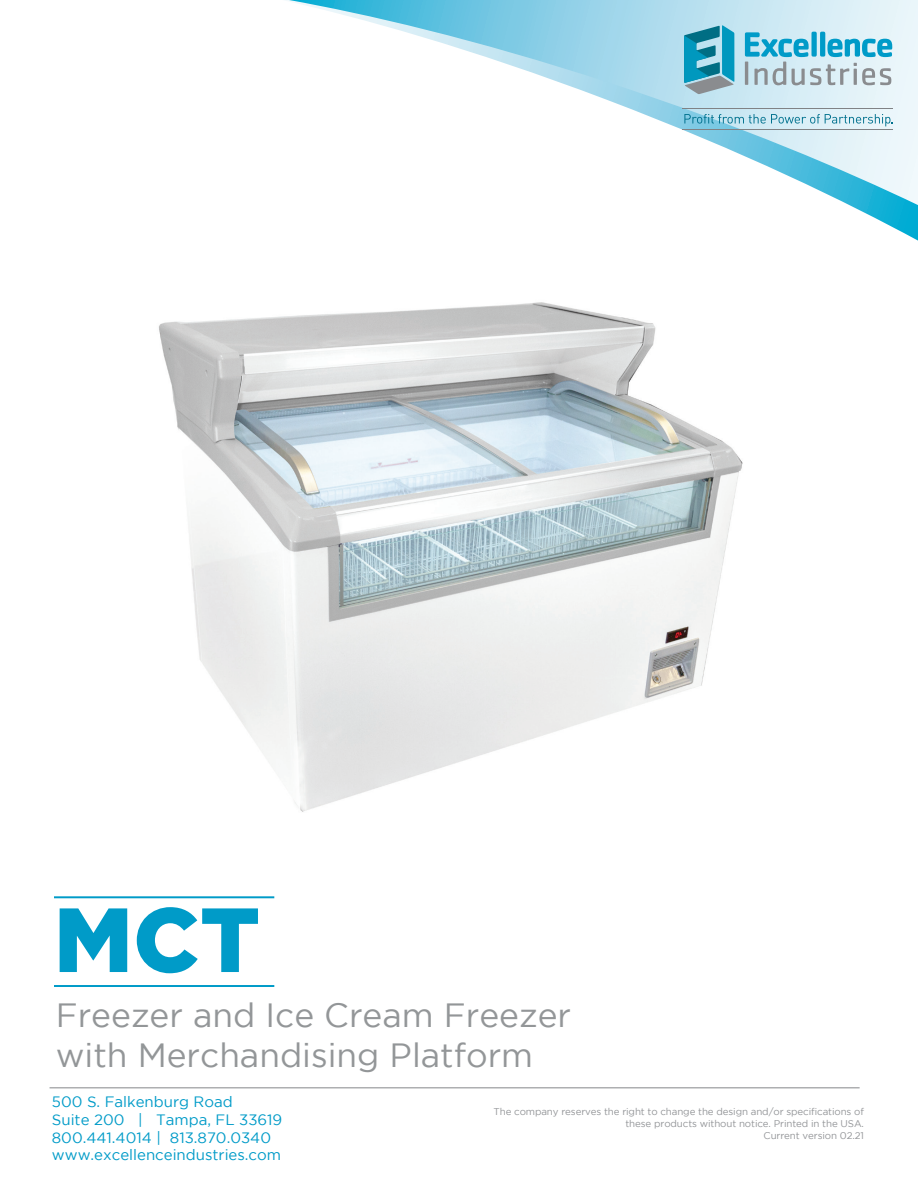
<style>
.page{position:relative;width:918px;height:1188px;background:#fff}
.page>*{position:absolute;margin:0;border:0;box-sizing:border-box;transform-origin:0 0}
.t1{font:900 90.9px "Gotham";color:#009bc8}
.t2{font:33.6px/40.2px "Gotham";color:#939698}
.t3{font:15px/18px "Gotham";color:#009bc8}
.t4{font:9.75px/12px "Gotham";letter-spacing:-.01em;color:#939598;text-align:right}
</style>
<div class="page">
<svg style="left:286px;top:0;width:632px;height:241px"></svg>
<svg style="left:289px;top:0;width:629px;height:205px"></svg>
<hr style="left:50px;top:1087px;width:810px;height:1px;background:#939598">
<hr style="left:54px;top:896px;width:220px;height:2px;background:#009bc8">
<hr style="left:54px;top:985px;width:220px;height:2px;background:#009bc8">
<img style="left:159px;top:302px;width:584px;height:510px">
<svg style="left:745px;top:32px;width:147px;height:53px;background:#9ccedd"></svg>
<svg style="left:684px;top:25px;width:50px;height:69px;background:#4da5bc"></svg>
<svg style="left:684px;top:114px;width:209px;height:12px;background:#a6d3e1"></svg>
<hr style="left:683px;top:109px;width:210px;height:1px;background:#808285">
<hr style="left:683px;top:129px;width:210px;height:1px;background:#808285">
<h1 class="t1" style="left:54px;top:887px;width:208px">MCT</h1>
<h2 class="t2" style="left:56px;top:994px;width:517px">Freezer and Ice Cream Freezer with Merchandising Platform</h2>
<h3 class="t3" style="left:52px;top:1092px;width:232px">500 S. Falkenburg Road<br>Suite 200 | Tampa, FL 33619<br>800.441.4014 | 813.870.0340</h3>
<p class="t4" style="left:494px;top:1105px;width:372px">The company reserves the right to change the design and/or specifications of these products without notice. Printed in the USA.<br>Current version 02.21</p>
<h3 class="t3" style="left:52px;top:1145px;width:231px">www.excellenceindustries.com</h3>
</div>
